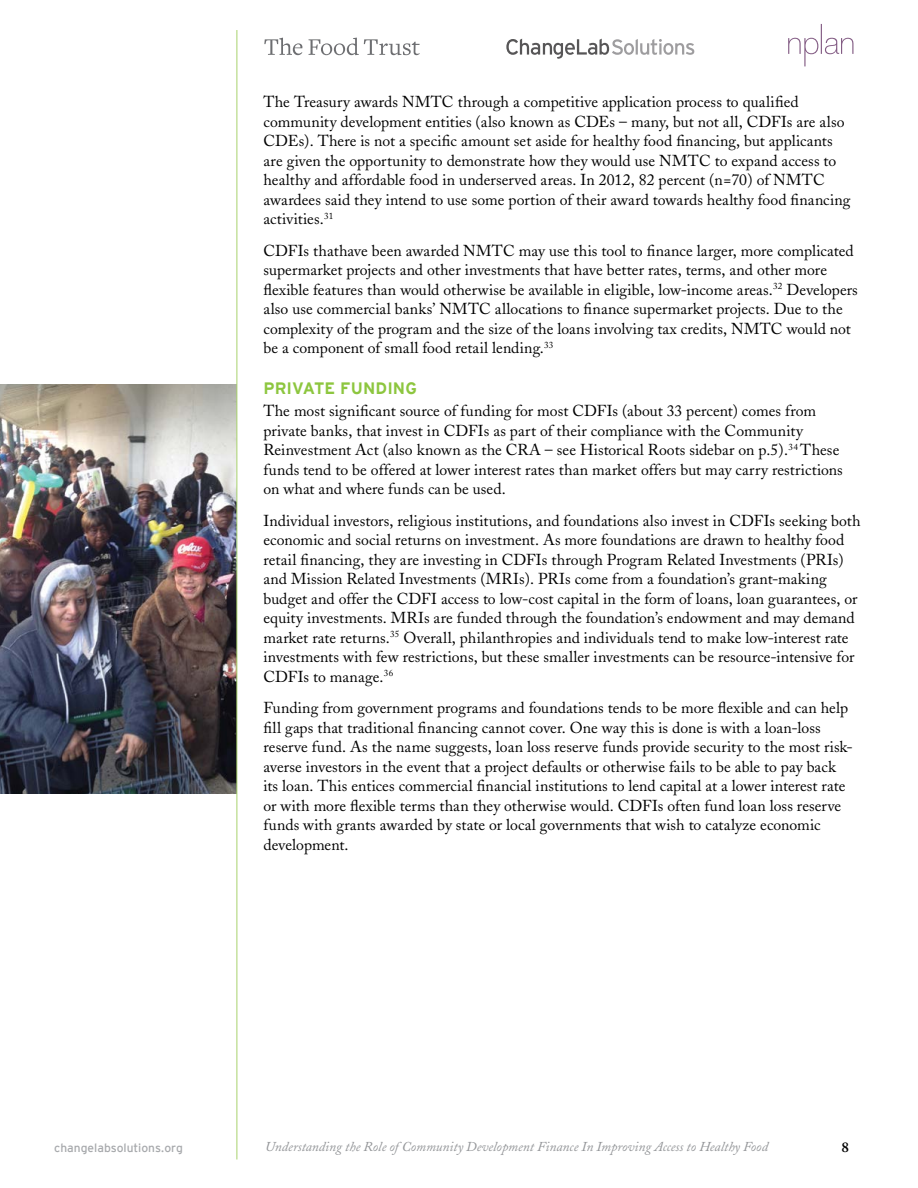
<style>
.page{position:relative;width:918px;height:1188px;background:#fff}
.page>*{position:absolute;margin:0;border:0;box-sizing:border-box;transform-origin:0 0}
.t1{font:700 16.5px "Interstate";letter-spacing:.005em;color:#8dc63f}
.t2{font:15.75px/19.5px "Adobe Caslon";letter-spacing:.005em;color:#000}
.t3{font:600 15px "Adobe Garamond";color:#000}
.t4{font:italic 13.5px "Adobe Caslon";color:#939598}
.t5{font:12px "Interstate";color:#a7a9ac}
</style>
<div class="page">
<svg style="left:788px;top:24px;width:65px;height:42px"></svg>
<svg style="left:264px;top:38px;width:38px;height:17px"></svg>
<svg style="left:309px;top:38px;width:111px;height:17px"></svg>
<svg style="left:506px;top:39px;width:188px;height:20px"></svg>
<img style="left:0;top:384px;width:237px;height:410px">
<hr style="left:237px;top:30px;width:1px;height:1130px;background:#a9d26d">
<p class="t2" style="left:264px;top:92px;width:589px">The Treasury awards NMTC through a competitive application process to qualified community development entities (also known as CDEs – many, but not all, CDFIs are also CDEs). There is not a specific amount set aside for healthy food financing, but applicants are given the opportunity to demonstrate how they would use NMTC to expand access to healthy and affordable food in underserved areas. In 2012, 82 percent (n=70) of NMTC awardees said they intend to use some portion of their award towards healthy food financing activities.<sup>31</sup></p>
<p class="t2" style="left:264px;top:241px;width:596px">CDFIs thathave been awarded NMTC may use this tool to finance larger, more complicated supermarket projects and other investments that have better rates, terms, and other more flexible features than would otherwise be available in eligible, low-income areas.<sup>32</sup> Developers also use commercial banks’ NMTC allocations to finance supermarket projects. Due to the complexity of the program and the size of the loans involving tax credits, NMTC would not be a component of small food retail lending.<sup>33</sup></p>
<p class="t1" style="left:264px;top:379px;width:155px">PRIVATE FUNDING</p>
<p class="t2" style="left:264px;top:401px;width:581px">The most significant source of funding for most CDFIs (about 33 percent) comes from private banks, that invest in CDFIs as part of their compliance with the Community Reinvestment Act (also known as the CRA – see Historical Roots sidebar on p.5).<sup>34</sup> These funds tend to be offered at lower interest rates than market offers but may carry restrictions on what and where funds can be used.</p>
<p class="t2" style="left:263px;top:511px;width:599px">Individual investors, religious institutions, and foundations also invest in CDFIs seeking both economic and social returns on investment. As more foundations are drawn to healthy food retail financing, they are investing in CDFIs through Program Related Investments (PRIs) and Mission Related Investments (MRIs). PRIs come from a foundation’s grant-making budget and offer the CDFI access to low-cost capital in the form of loans, loan guarantees, or equity investments. MRIs are funded through the foundation’s endowment and may demand market rate returns.<sup>35</sup> Overall, philanthropies and individuals tend to make low-interest rate investments with few restrictions, but these smaller investments can be resource-intensive for CDFIs to manage.<sup>36</sup></p>
<p class="t2" style="left:264px;top:698px;width:591px">Funding from government programs and foundations tends to be more flexible and can help fill gaps that traditional financing cannot cover. One way this is done is with a loan-loss reserve fund. As the name suggests, loan loss reserve funds provide security to the most risk&shy;averse investors in the event that a project defaults or otherwise fails to be able to pay back its loan. This entices commercial financial institutions to lend capital at a lower interest rate or with more flexible terms than they otherwise would. CDFIs often fund loan loss reserve funds with grants awarded by state or local governments that wish to catalyze economic development.</p>
<p class="t5" style="left:54px;top:1141px;width:130px">changelabsolutions.org</p>
<p class="t4" style="left:265px;top:1139px;width:505px">Understanding the Role of Community Development Finance In Improving Access to Healthy Food</p>
<p class="t3" style="left:842px;top:1139px;width:9px">8</p>
</div>
